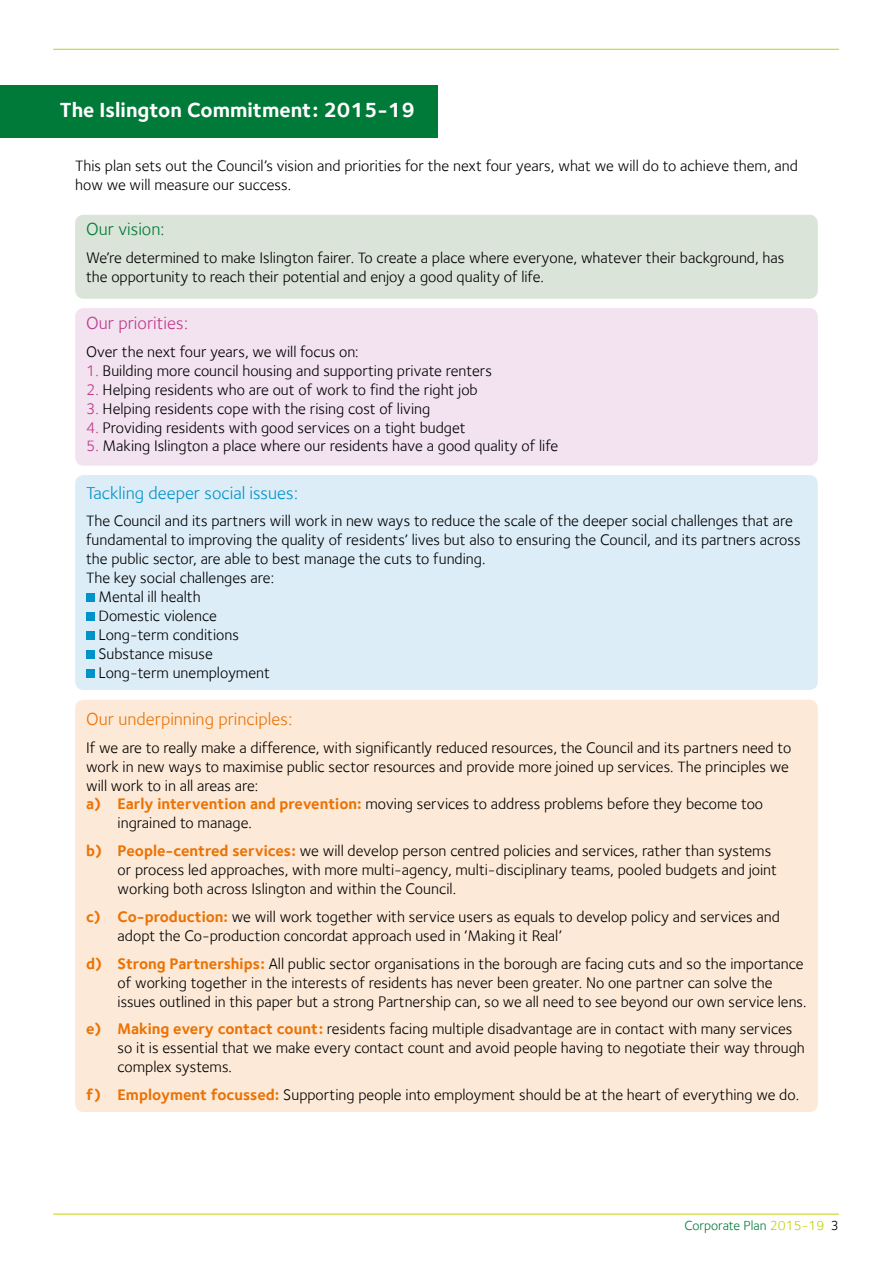
<style>
.page{position:relative;width:893px;height:1263px;background:#fff}
.page>*{position:absolute;margin:0;border:0;box-sizing:border-box;transform-origin:0 0}
.t1{font:700 21px "Foundry Sterling";color:#fff}
.t2{font:18px "Foundry Sterling";color:#0093c9}
.t3{font:18px "Foundry Sterling";color:#ea7305}
.t4{font:18px "Foundry Sterling";color:#be3a8e}
.t5{font:18px "Foundry Sterling";color:#007a38}
.t6{font:15.75px/18.9px "Foundry Sterling";color:#000}
.t7{font:13.5px "Foundry Sterling";color:#007a38}
.s1{color:#be3a8e}
.s2{font-weight:700;color:#ea7305}
.s3{color:#c2d100}
.s4{color:#000}
</style>
<div class="page">
<hr style="left:53px;top:1214px;width:786px;height:1px;background:#c2d100">
<hr style="left:53px;top:49px;width:786px;height:1px;background:#c2d100">
<div style="left:0;top:85px;width:438px;height:53px;background:#007a38"></div>
<div style="left:75px;top:215px;width:743px;height:84px;background:#dbe4d8;border-radius:9px"></div>
<div style="left:75px;top:308px;width:743px;height:158px;background:#f3e2f0;border-radius:9px"></div>
<div style="left:75px;top:700px;width:743px;height:412px;background:#fde9d7;border-radius:9px"></div>
<div style="left:75px;top:475px;width:743px;height:215px;background:#dcedf8;border-radius:9px"></div>
<div style="left:86px;top:594px;width:9px;height:8px;background:#0093c9"></div>
<div style="left:86px;top:612px;width:9px;height:9px;background:#0093c9"></div>
<div style="left:86px;top:631px;width:9px;height:9px;background:#0093c9"></div>
<div style="left:86px;top:650px;width:9px;height:9px;background:#0093c9"></div>
<div style="left:86px;top:669px;width:9px;height:9px;background:#0093c9"></div>
<h1 class="t1" style="left:60px;top:97px;width:357px">The Islington Commitment: 2015-19</h1>
<p class="t6" style="left:75px;top:156px;width:724px">This plan sets out the Council’s vision and priorities for the next four years, what we will do to achieve them, and how we will measure our success.</p>
<p class="t5" style="left:86px;top:219px;width:80px">Our vision:</p>
<p class="t6" style="left:86px;top:248px;width:700px">We’re determined to make Islington fairer. To create a place where everyone, whatever their background, has the opportunity to reach their potential and enjoy a good quality of life.</p>
<p class="t4" style="left:86px;top:313px;width:103px">Our priorities:</p>
<p class="t6" style="left:86px;top:342px;width:274px">Over the next four years, we will focus on:</p>
<p class="t6" style="left:86px;top:361px;width:407px"><span class="s1">1.</span> Building more council housing and supporting private renters</p>
<p class="t6" style="left:86px;top:380px;width:393px"><span class="s1">2.</span> Helping residents who are out of work to find the right job</p>
<p class="t6" style="left:86px;top:399px;width:346px"><span class="s1">3.</span> Helping residents cope with the rising cost of living</p>
<p class="t6" style="left:86px;top:418px;width:381px"><span class="s1">4.</span> Providing residents with good services on a tight budget</p>
<p class="t6" style="left:86px;top:437px;width:474px"><span class="s1">5.</span> Making Islington a place where our residents have a good quality of life</p>
<p class="t2" style="left:86px;top:482px;width:213px">Tackling deeper social issues:</p>
<p class="t6" style="left:86px;top:512px;width:708px">The Council and its partners will work in new ways to reduce the scale of the deeper social challenges that are</p>
<p class="t6" style="left:86px;top:530px;width:716px">fundamental to improving the quality of residents’ lives but also to ensuring the Council, and its partners across</p>
<p class="t6" style="left:86px;top:549px;width:401px">the public sector, are able to best manage the cuts to funding.</p>
<p class="t6" style="left:86px;top:568px;width:189px">The key social challenges are:</p>
<p class="t6" style="left:98px;top:587px;width:104px">Mental ill health</p>
<p class="t6" style="left:98px;top:606px;width:120px">Domestic violence</p>
<p class="t6" style="left:98px;top:625px;width:142px">Long-term conditions</p>
<p class="t6" style="left:98px;top:644px;width:116px">Substance misuse</p>
<p class="t6" style="left:98px;top:663px;width:173px">Long-term unemployment</p>
<p class="t3" style="left:86px;top:708px;width:208px">Our underpinning principles:</p>
<p class="t6" style="left:86px;top:738px;width:707px">If we are to really make a difference, with significantly reduced resources, the Council and its partners need to</p>
<p class="t6" style="left:86px;top:757px;width:704px">work in new ways to maximise public sector resources and provide more joined up services. The principles we</p>
<p class="t6" style="left:86px;top:776px;width:174px">will work to in all areas are:</p>
<p class="t6" style="left:86px;top:794px;width:678px"><span class="s2">a) Early intervention and prevention:</span> moving services to address problems before they become too</p>
<p class="t6" style="left:118px;top:813px;width:136px">ingrained to manage.</p>
<p class="t6" style="left:118px;top:841px;width:661px;text-indent:-31px"><span class="s2">b) People-centred services:</span> we will develop person centred policies and services, rather than systems or process led approaches, with more multi-agency, multi-disciplinary teams, pooled budgets and joint working both across Islington and within the Council.</p>
<p class="t6" style="left:118px;top:907px;width:664px;text-indent:-31px"><span class="s2">c) Co-production:</span> we will work together with service users as equals to develop policy and services and adopt the Co-production concordat approach used in ‘Making it Real’</p>
<p class="t6" style="left:118px;top:954px;width:690px;text-indent:-31px"><span class="s2">d) Strong Partnerships:</span> All public sector organisations in the borough are facing cuts and so the importance of working together in the interests of residents has never been greater. No one partner can solve the issues outlined in this paper but a strong Partnership can, so we all need to see beyond our own service lens.</p>
<p class="t6" style="left:118px;top:1019px;width:689px;text-indent:-32px"><span class="s2">e) Making every contact count:</span> residents facing multiple disadvantage are in contact with many services so it is essential that we make every contact count and avoid people having to negotiate their way through complex systems.</p>
<p class="t6" style="left:86px;top:1085px;width:714px"><span class="s2">f) Employment focussed:</span> Supporting people into employment should be at the heart of everything we do.</p>
<p class="t7" style="left:684px;top:1218px;width:156px">Corporate Plan <span class="s3">2015-19</span> <span class="s4">3</span></p>
</div>
